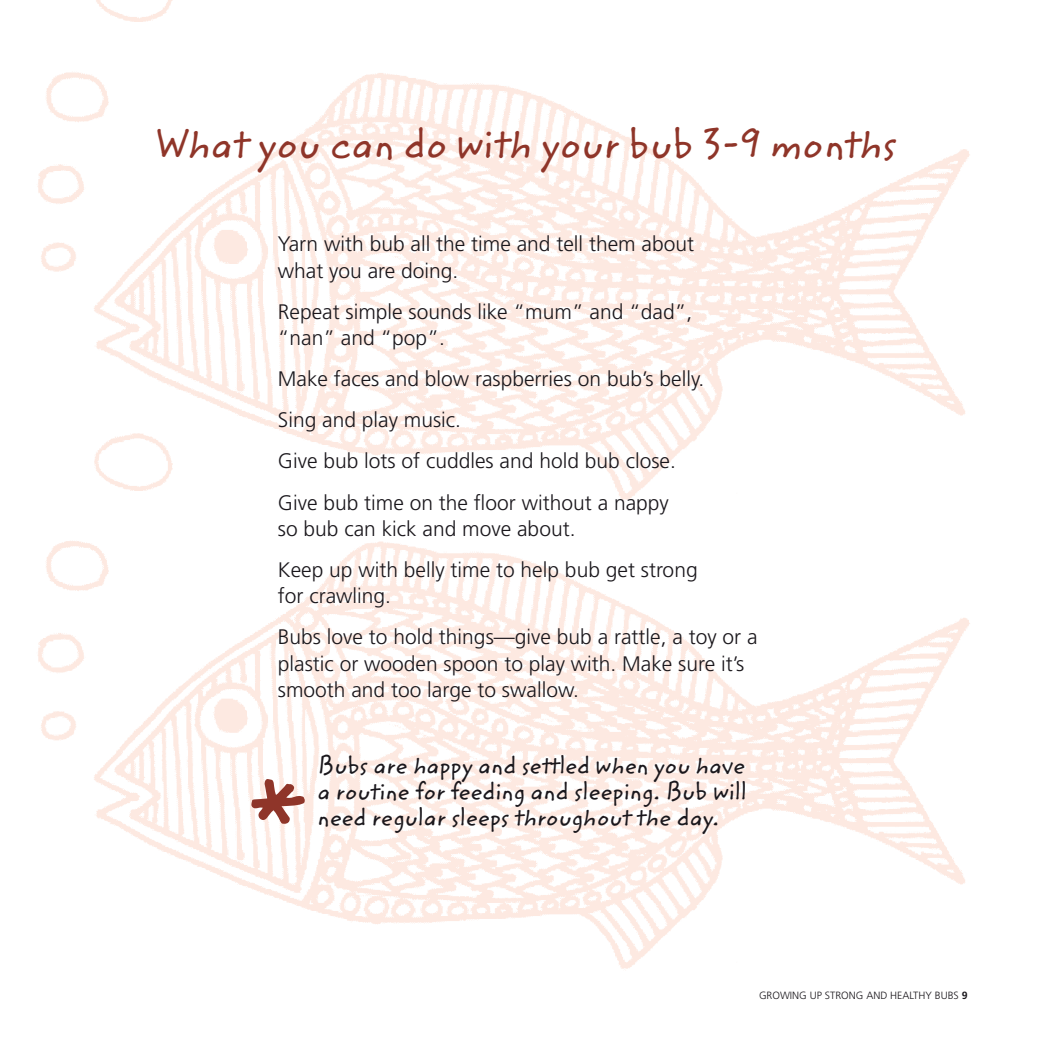
<style>
.page{position:relative;width:1042px;height:1042px;background:#fff}
.page>*{position:absolute;margin:0;border:0;box-sizing:border-box;transform-origin:0 0}
.t1{font:42px "Zemke Hand ITC Std";color:#8f3529}
.t2{font:24.5px/26.2px "Zemke Hand ITC Std";color:#1a171c;text-align:justify}
.t3{font:300 21px/41.1px "Frutiger";color:#1a171c}
.t4{font:300 10.5px "Frutiger";color:#1a171c}
.s1{font-weight:700}
</style>
<div class="page">
<img style="left:37px;top:0;width:933px;height:417px">
<img style="left:38px;top:417px;width:932px;height:552px">
<svg style="left:251px;top:779px;width:54px;height:45px"></svg>
<h1 class="t1" style="left:155px;top:114px;width:744px">What you can do with your bub 3-9 months</h1>
<p class="t3" style="left:278px;top:231px;width:418px;line-height:26.2px">Yarn with bub all the time and tell them about what you are doing.</p>
<p class="t3" style="left:278px;top:298px;width:416px;line-height:26.2px">Repeat simple sounds like “mum” and “dad”, “nan” and “pop”.</p>
<p class="t3" style="left:278px;top:358px;width:428px">Make faces and blow raspberries on bub’s belly.<br>Sing and play music.<br>Give bub lots of cuddles and hold bub close.<br>Give bub time on the floor without a nappy</p>
<p class="t3" style="left:278px;top:508px;width:421px">so bub can kick and move about.<br>Keep up with belly time to help bub get strong</p>
<p class="t3" style="left:278px;top:575px;width:481px">for crawling.<br>Bubs love to hold things—give bub a rattle, a toy or a</p>
<p class="t3" style="left:278px;top:650px;width:468px;line-height:26.2px">plastic or wooden spoon to play with. Make sure it’s smooth and too large to swallow.</p>
<p class="t2" style="left:317px;top:753px;width:430px">Bubs are happy and settled when you have a routine for feeding and sleeping. Bub will need regular sleeps throughout the day.</p>
<p class="t4" style="left:759px;top:989px;width:210px">GROWING UP STRONG AND HEALTHY BUBS <span class="s1">9</span></p>
</div>
